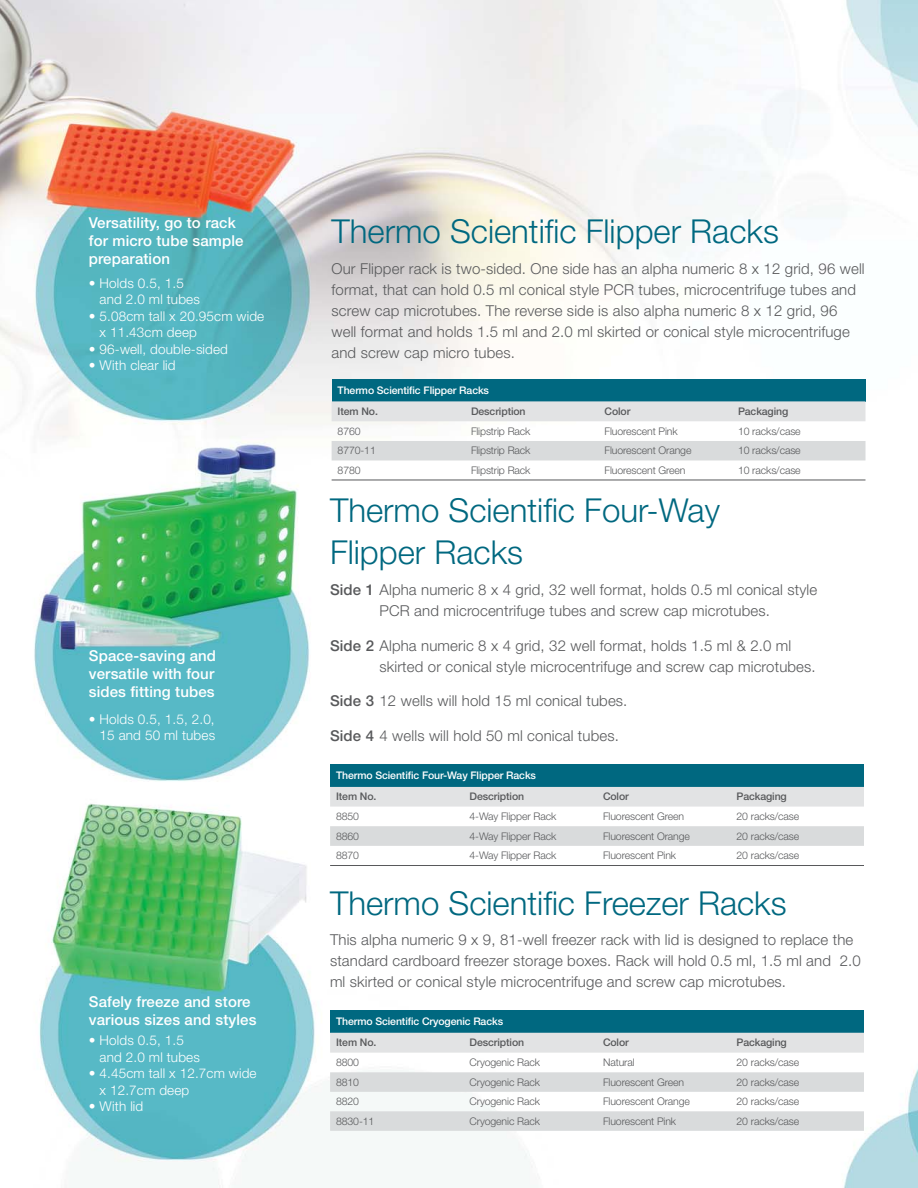
<style>
.page{position:relative;width:918px;height:1188px;background:#fff}
.page>*{position:absolute;margin:0;border:0;box-sizing:border-box;transform-origin:0 0}
.t1{font:300 33px/42px "Helvetica Neue LT Std";color:#006880}
.t2{font:300 15px/21px "Helvetica Neue LT Std";letter-spacing:.01em;color:#58595b}
.t3{font:500 15px/18px "Helvetica Neue LT Std";letter-spacing:.01em;color:#fff}
.t4{font:300 13.5px/16.5px "Helvetica Neue LT Std";letter-spacing:.01em;color:#fff}
.t5{font:300 10.5px "Helvetica Neue LT Std";letter-spacing:-.01em;color:#58595b}
.t6{font:500 10.5px "Helvetica Neue LT Std";letter-spacing:-.01em;color:#58595b}
.t7{font:500 10.5px "Helvetica Neue LT Std";letter-spacing:-.01em;color:#fff}
.s1{font-weight:500}
</style>
<div class="page">
<img style="left:0;top:0;width:918px;height:1188px">
<div style="left:330px;top:764px;width:534px;height:23px;background:#006880"></div>
<div style="left:330px;top:787px;width:534px;height:20px;background:#e2e3e4"></div>
<div style="left:330px;top:826px;width:534px;height:20px;background:#d9dbdc"></div>
<hr style="left:330px;top:865px;width:534px;height:1px;background:#58595b">
<div style="left:332px;top:379px;width:534px;height:22px;background:#006880"></div>
<div style="left:332px;top:401px;width:534px;height:20px;background:#e2e3e4"></div>
<div style="left:332px;top:441px;width:534px;height:19px;background:#d9dbdc"></div>
<hr style="left:332px;top:480px;width:534px;height:1px;background:#58595b">
<div style="left:330px;top:1010px;width:534px;height:23px;background:#006880"></div>
<div style="left:330px;top:1033px;width:534px;height:20px;background:#e2e3e4"></div>
<svg style="left:330px;top:1072px;width:534px;height:59px"></svg>
<p class="t3" style="left:89px;top:215px;width:156px">Versatility, go to rack for micro tube sample preparation</p>
<p class="t4" style="left:100px;top:276px;width:102px;text-indent:-11px">• Holds 0.5, 1.5 and 2.0 ml tubes</p>
<p class="t4" style="left:100px;top:309px;width:166px;text-indent:-11px">• 5.08cm tall x 20.95cm wide x 11.43cm deep</p>
<p class="t4" style="left:89px;top:342px;width:141px">• 96-well, double-sided</p>
<p class="t4" style="left:89px;top:359px;width:88px">• With clear lid</p>
<p class="t3" style="left:89px;top:649px;width:129px;text-align:justify">Space-saving and versatile with four sides fitting tubes</p>
<p class="t4" style="left:89px;top:712px;width:128px;text-align:right">• Holds 0.5, 1.5, 2.0,<br>15 and 50 ml tubes</p>
<p class="t3" style="left:89px;top:995px;width:169px">Safely freeze and store various sizes and styles</p>
<p class="t4" style="left:100px;top:1034px;width:102px;text-indent:-11px">• Holds 0.5, 1.5 and 2.0 ml tubes</p>
<p class="t4" style="left:100px;top:1067px;width:159px;text-indent:-11px">• 4.45cm tall x 12.7cm wide x 12.7cm deep</p>
<p class="t4" style="left:89px;top:1100px;width:56px">• With lid</p>
<h1 class="t1" style="left:332px;top:214px;width:449px">Thermo Scientific Flipper Racks</h1>
<p class="t2" style="left:332px;top:260px;width:535px">Our Flipper rack is two-sided. One side has an alpha numeric 8 x 12 grid, 96 well format, that can hold 0.5 ml conical style PCR tubes, microcentrifuge tubes and screw cap microtubes. The reverse side is also alpha numeric 8 x 12 grid, 96 well format and holds 1.5 ml and 2.0 ml skirted or conical style microcentrifuge and screw cap micro tubes.</p>
<p class="t7" style="left:338px;top:386px;width:153px">Thermo Scientific Flipper Racks</p>
<p class="t6" style="left:338px;top:408px;width:42px">Item No.</p>
<p class="t6" style="left:471px;top:408px;width:56px">Description</p>
<p class="t6" style="left:605px;top:408px;width:27px">Color</p>
<p class="t6" style="left:738px;top:408px;width:52px">Packaging</p>
<p class="t5" style="left:338px;top:427px;width:25px">8760</p>
<p class="t5" style="left:471px;top:427px;width:61px">Flipstrip Rack</p>
<p class="t5" style="left:605px;top:427px;width:75px">Fluorescent Pink</p>
<p class="t5" style="left:738px;top:427px;width:64px">10 racks/case</p>
<p class="t5" style="left:338px;top:447px;width:40px">8770-11</p>
<p class="t5" style="left:471px;top:447px;width:61px">Flipstrip Rack</p>
<p class="t5" style="left:605px;top:447px;width:88px">Fluorescent Orange</p>
<p class="t5" style="left:738px;top:447px;width:64px">10 racks/case</p>
<p class="t5" style="left:338px;top:467px;width:25px">8780</p>
<p class="t5" style="left:471px;top:467px;width:61px">Flipstrip Rack</p>
<p class="t5" style="left:605px;top:467px;width:82px">Fluorescent Green</p>
<p class="t5" style="left:738px;top:467px;width:64px">10 racks/case</p>
<h1 class="t1" style="left:330px;top:493px;width:391px">Thermo Scientific Four-Way<br>Flipper Racks</h1>
<p class="t2" style="left:330px;top:581px;width:489px;text-align:center"><span class="s1">Side 1</span> Alpha numeric 8 x 4 grid, 32 well format, holds 0.5 ml conical style<br>PCR and microcentrifuge tubes and screw cap microtubes.</p>
<p class="t2" style="left:380px;top:637px;width:438px;text-indent:-50px"><span class="s1">Side 2</span> Alpha numeric 8 x 4 grid, 32 well format, holds 1.5 ml &amp; 2.0 ml skirted or conical style microcentrifuge and screw cap microtubes.</p>
<p class="t2" style="left:330px;top:692px;width:299px"><span class="s1">Side 3</span> 12 wells will hold 15 ml conical tubes.</p>
<p class="t2" style="left:330px;top:727px;width:290px"><span class="s1">Side 4</span> 4 wells will hold 50 ml conical tubes.</p>
<p class="t7" style="left:336px;top:772px;width:201px">Thermo Scientific Four-Way Flipper Racks</p>
<p class="t6" style="left:336px;top:793px;width:42px">Item No.</p>
<p class="t6" style="left:470px;top:793px;width:56px">Description</p>
<p class="t6" style="left:603px;top:793px;width:27px">Color</p>
<p class="t6" style="left:737px;top:793px;width:52px">Packaging</p>
<p class="t5" style="left:336px;top:813px;width:25px">8850</p>
<p class="t5" style="left:470px;top:813px;width:88px">4-Way Flipper Rack</p>
<p class="t5" style="left:603px;top:813px;width:82px">Fluorescent Green</p>
<p class="t5" style="left:737px;top:813px;width:64px">20 racks/case</p>
<p class="t5" style="left:336px;top:832px;width:25px">8860</p>
<p class="t5" style="left:470px;top:832px;width:88px">4-Way Flipper Rack</p>
<p class="t5" style="left:603px;top:832px;width:88px">Fluorescent Orange</p>
<p class="t5" style="left:737px;top:832px;width:64px">20 racks/case</p>
<p class="t5" style="left:336px;top:852px;width:25px">8870</p>
<p class="t5" style="left:470px;top:852px;width:88px">4-Way Flipper Rack</p>
<p class="t5" style="left:603px;top:852px;width:75px">Fluorescent Pink</p>
<p class="t5" style="left:737px;top:852px;width:64px">20 racks/case</p>
<h1 class="t1" style="left:330px;top:887px;width:458px">Thermo Scientific Freezer Racks</h1>
<p class="t2" style="left:330px;top:931px;width:532px">This alpha numeric 9 x 9, 81-well freezer rack with lid is designed to replace the standard cardboard freezer storage boxes. Rack will hold 0.5 ml, 1.5 ml and 2.0 ml skirted or conical style microcentrifuge and screw cap microtubes.</p>
<p class="t7" style="left:336px;top:1018px;width:169px">Thermo Scientific Cryogenic Racks</p>
<p class="t6" style="left:336px;top:1039px;width:42px">Item No.</p>
<p class="t6" style="left:470px;top:1039px;width:56px">Description</p>
<p class="t6" style="left:603px;top:1039px;width:27px">Color</p>
<p class="t6" style="left:737px;top:1039px;width:52px">Packaging</p>
<p class="t5" style="left:336px;top:1059px;width:25px">8800</p>
<p class="t5" style="left:470px;top:1059px;width:72px">Cryogenic Rack</p>
<p class="t5" style="left:603px;top:1059px;width:33px">Natural</p>
<p class="t5" style="left:737px;top:1059px;width:64px">20 racks/case</p>
<p class="t5" style="left:336px;top:1078px;width:25px">8810</p>
<p class="t5" style="left:470px;top:1078px;width:72px">Cryogenic Rack</p>
<p class="t5" style="left:603px;top:1078px;width:82px">Fluorescent Green</p>
<p class="t5" style="left:737px;top:1078px;width:64px">20 racks/case</p>
<p class="t5" style="left:336px;top:1098px;width:25px">8820</p>
<p class="t5" style="left:470px;top:1098px;width:72px">Cryogenic Rack</p>
<p class="t5" style="left:603px;top:1098px;width:88px">Fluorescent Orange</p>
<p class="t5" style="left:737px;top:1098px;width:64px">20 racks/case</p>
<p class="t5" style="left:336px;top:1117px;width:40px">8830-11</p>
<p class="t5" style="left:470px;top:1117px;width:72px">Cryogenic Rack</p>
<p class="t5" style="left:603px;top:1117px;width:75px">Fluorescent Pink</p>
<p class="t5" style="left:737px;top:1117px;width:64px">20 racks/case</p>
</div>
